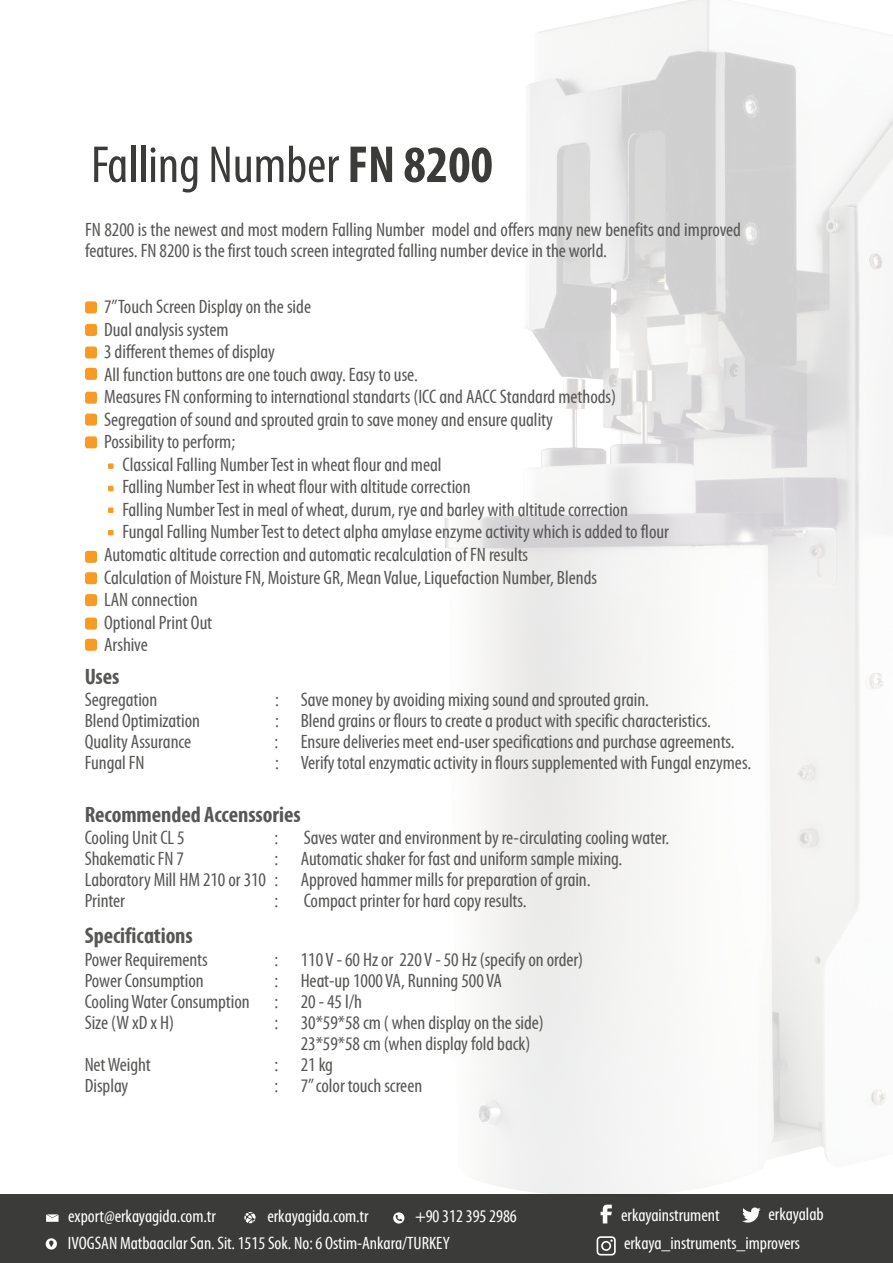
<style>
.page{position:relative;width:893px;height:1263px;background:#fff}
.page>*{position:absolute;margin:0;border:0;box-sizing:border-box;transform-origin:0 0}
.t1{font:condensed 52.5px "CHP";color:#3b3c3a}
.t2{font:700 condensed 22.5px "CHP";letter-spacing:-.005em;color:#575756}
.t3{font:condensed 19.5px/21px "CHP";color:#575756}
.t4{font:condensed 18px "CHP";color:#fff}
.s1{font-weight:700}
</style>
<div class="page">
<img style="left:346px;top:0;width:547px;height:1195px">
<div style="left:0;top:1195px;width:893px;height:68px;background:#3b3c3a"></div>
<svg style="left:85px;top:301px;width:12px;height:12px"></svg>
<svg style="left:85px;top:324px;width:12px;height:12px"></svg>
<svg style="left:85px;top:346px;width:12px;height:12px"></svg>
<svg style="left:85px;top:368px;width:12px;height:12px"></svg>
<svg style="left:85px;top:392px;width:12px;height:12px"></svg>
<svg style="left:85px;top:413px;width:12px;height:13px"></svg>
<svg style="left:85px;top:436px;width:12px;height:12px"></svg>
<svg style="left:85px;top:639px;width:12px;height:12px"></svg>
<svg style="left:108px;top:463px;width:5px;height:6px"></svg>
<svg style="left:108px;top:486px;width:5px;height:5px"></svg>
<svg style="left:108px;top:507px;width:5px;height:6px"></svg>
<svg style="left:108px;top:530px;width:5px;height:5px"></svg>
<svg style="left:85px;top:594px;width:12px;height:12px"></svg>
<svg style="left:85px;top:617px;width:12px;height:13px"></svg>
<svg style="left:85px;top:572px;width:12px;height:12px"></svg>
<svg style="left:85px;top:551px;width:12px;height:12px"></svg>
<svg style="left:597px;top:1236px;width:19px;height:19px"></svg>
<svg style="left:601px;top:1204px;width:11px;height:19px"></svg>
<svg style="left:742px;top:1207px;width:19px;height:16px"></svg>
<svg style="left:244px;top:1212px;width:12px;height:11px"></svg>
<svg style="left:46px;top:1214px;width:13px;height:8px"></svg>
<svg style="left:46px;top:1238px;width:11px;height:11px"></svg>
<svg style="left:393px;top:1212px;width:11px;height:11px"></svg>
<h1 class="t1" style="left:91px;top:136px;width:403px">Falling Number <span class="s1">FN 8200</span></h1>
<p class="t3" style="left:85px;top:220px;width:657px">FN 8200 is the newest and most modern Falling Number model and offers many new benefits and improved features. FN 8200 is the first touch screen integrated falling number device in the world.</p>
<p class="t3" style="left:104px;top:297px;width:209px">7’’Touch Screen Display on the side</p>
<p class="t3" style="left:104px;top:319px;width:126px">Dual analysis system</p>
<p class="t3" style="left:104px;top:342px;width:172px">3 different themes of display</p>
<p class="t3" style="left:104px;top:364px;width:315px">All function buttons are one touch away. Easy to use.</p>
<p class="t3" style="left:104px;top:387px;width:514px">Measures FN conforming to international standarts (ICC and AACC Standard methods)</p>
<p class="t3" style="left:104px;top:409px;width:450px">Segregation of sound and sprouted grain to save money and ensure quality</p>
<p class="t3" style="left:104px;top:432px;width:133px">Possibility to perform;</p>
<p class="t3" style="left:122px;top:454px;width:321px">Classical Falling Number Test in wheat flour and meal</p>
<p class="t3" style="left:122px;top:477px;width:350px">Falling Number Test in wheat flour with altitude correction</p>
<p class="t3" style="left:122px;top:499px;width:507px">Falling Number Test in meal of wheat, durum, rye and barley with altitude correction</p>
<p class="t3" style="left:122px;top:522px;width:548px">Fungal Falling Number Test to detect alpha amylase enzyme activity which is added to flour</p>
<p class="t3" style="left:104px;top:544px;width:426px">Automatic altitude correction and automatic recalculation of FN results</p>
<p class="t3" style="left:104px;top:567px;width:495px">Calculation of Moisture FN, Moisture GR, Mean Value, Liquefaction Number, Blends</p>
<p class="t3" style="left:104px;top:589px;width:95px">LAN connection</p>
<p class="t3" style="left:104px;top:612px;width:110px">Optional Print Out</p>
<p class="t3" style="left:104px;top:634px;width:45px">Arshive</p>
<p class="t2" style="left:85px;top:664px;width:36px">Uses</p>
<p class="t3" style="left:85px;top:690px;width:74px">Segregation</p>
<p class="t3" style="left:275px;top:690px;width:375px">: Save money by avoiding mixing sound and sprouted grain.</p>
<p class="t3" style="left:85px;top:711px;width:117px">Blend Optimization</p>
<p class="t3" style="left:275px;top:711px;width:437px">: Blend grains or flours to create a product with specific characteristics.</p>
<p class="t3" style="left:85px;top:732px;width:108px">Quality Assurance</p>
<p class="t3" style="left:274px;top:732px;width:462px">: Ensure deliveries meet end-user specifications and purchase agreements.</p>
<p class="t3" style="left:85px;top:753px;width:61px">Fungal FN</p>
<p class="t3" style="left:275px;top:753px;width:477px">: Verify total enzymatic activity in flours supplemented with Fungal enzymes.</p>
<p class="t2" style="left:85px;top:802px;width:217px">Recommended Accenssories</p>
<p class="t3" style="left:85px;top:828px;width:102px">Cooling Unit CL 5</p>
<p class="t3" style="left:274px;top:828px;width:5px">:</p>
<p class="t3" style="left:304px;top:828px;width:367px">Saves water and environment by re-circulating cooling water.</p>
<p class="t3" style="left:85px;top:849px;width:101px">Shakematic FN 7</p>
<p class="t3" style="left:85px;top:849px;width:539px;text-indent:190px">: Automatic shaker for fast and uniform sample mixing.<br>Laboratory Mill HM 210 or 310 : Approved hammer mills for preparation of grain.<br>Printer</p>
<p class="t3" style="left:274px;top:891px;width:5px">:</p>
<p class="t3" style="left:304px;top:891px;width:224px">Compact printer for hard copy results.</p>
<p class="t2" style="left:85px;top:923px;width:110px">Specifications</p>
<p class="t3" style="left:85px;top:949px;width:125px">Power Requirements</p>
<p class="t3" style="left:274px;top:949px;width:310px">: 110 V - 60 Hz or 220 V - 50 Hz (specify on order)</p>
<p class="t3" style="left:85px;top:970px;width:121px">Power Consumption</p>
<p class="t3" style="left:274px;top:970px;width:229px">: Heat-up 1000 VA, Running 500 VA</p>
<p class="t3" style="left:85px;top:991px;width:166px">Cooling Water Consumption</p>
<p class="t3" style="left:274px;top:991px;width:89px">: 20 - 45 l/h</p>
<p class="t3" style="left:85px;top:1012px;width:91px">Size (W xD x H)</p>
<p class="t3" style="left:301px;top:1012px;width:245px;text-indent:-26px">: 30*59*58 cm ( when display on the side)<br>23*59*58 cm (when display fold back)</p>
<p class="t3" style="left:85px;top:1054px;width:68px">Net Weight</p>
<p class="t3" style="left:274px;top:1054px;width:60px">: 21 kg</p>
<p class="t3" style="left:85px;top:1075px;width:45px">Display</p>
<p class="t3" style="left:274px;top:1075px;width:149px">: 7” color touch screen</p>
<p class="t4" style="left:68px;top:1206px;width:149px">export@erkayagida.com.tr</p>
<p class="t4" style="left:267px;top:1206px;width:103px">erkayagida.com.tr</p>
<p class="t4" style="left:621px;top:1205px;width:100px">erkayainstrument</p>
<p class="t4" style="left:768px;top:1204px;width:57px">erkayalab</p>
<p class="t4" style="left:68px;top:1233px;width:383px">IVOGSAN Matbaacılar San. Sit. 1515 Sok. No: 6 Ostim-Ankara/TURKEY</p>
<p class="t4" style="left:415px;top:1206px;width:103px">+90 312 395 2986</p>
<p class="t4" style="left:624px;top:1233px;width:178px">erkaya_instruments_improvers</p>
</div>
